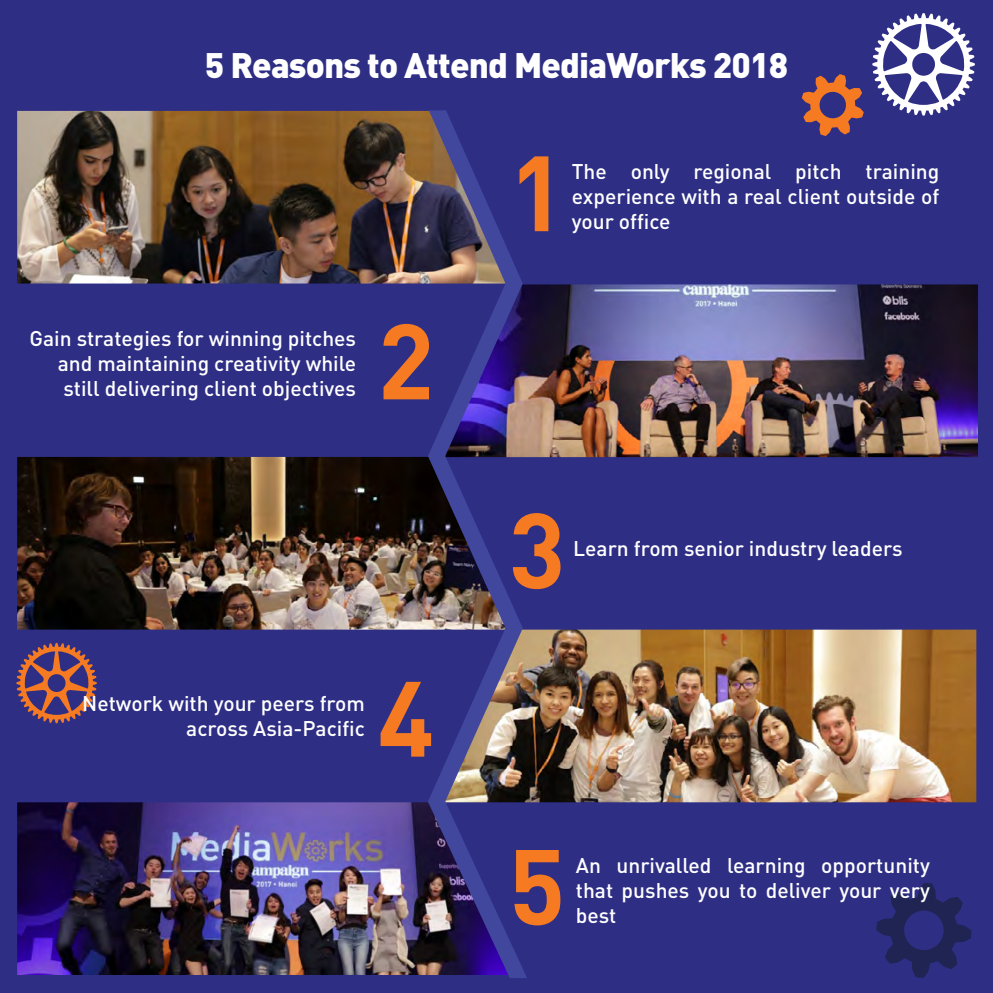
<style>
.page{position:relative;width:993px;height:993px;background:#fff}
.page>*{position:absolute;margin:0;border:0;box-sizing:border-box;transform-origin:0 0}
.t1{font:700 105px "DIN";color:#f57a21}
.t2{font:900 35px "DIN";letter-spacing:-.025em;color:#fff}
.t3{font:500 21px/25.2px "DIN";color:#fff;text-align:justify}
</style>
<div class="page">
<img style="left:0;top:0;width:992px;height:992px">
<div style="left:63px;top:48px;width:866px;height:30px;background:#2e2e85"></div>
<svg style="left:801px;top:74px;width:62px;height:62px;background:#8a5156"></svg>
<svg style="left:872px;top:13px;width:102px;height:102px"></svg>
<h2 class="t2" style="left:205px;top:42px;width:584px">5 Reasons to Attend MediaWorks 2018</h2>
<p class="t3" style="left:58px;top:325px;width:300px;text-indent:-28px">Gain strategies for winning pitches and maintaining creativity while still delivering client objectives</p>
<h1 class="t1" style="left:377px;top:292px;width:59px">2</h1>
<p class="t3" style="left:82px;top:689px;width:284px;text-align:right">Network with your peers from across Asia-Pacific</p>
<h1 class="t1" style="left:377px;top:649px;width:59px">4</h1>
<h1 class="t1" style="left:508px;top:124px;width:59px">1</h1>
<p class="t3" style="left:571px;top:158px;width:369px">The only regional pitch training experience with a real client outside of your office</p>
<h1 class="t1" style="left:508px;top:481px;width:59px">3</h1>
<p class="t3" style="left:573px;top:534px;width:331px">Learn from senior industry leaders</p>
<h1 class="t1" style="left:508px;top:817px;width:59px">5</h1>
<p class="t3" style="left:575px;top:851px;width:355px">An unrivalled learning opportunity that pushes you to deliver your very best</p>
</div>
